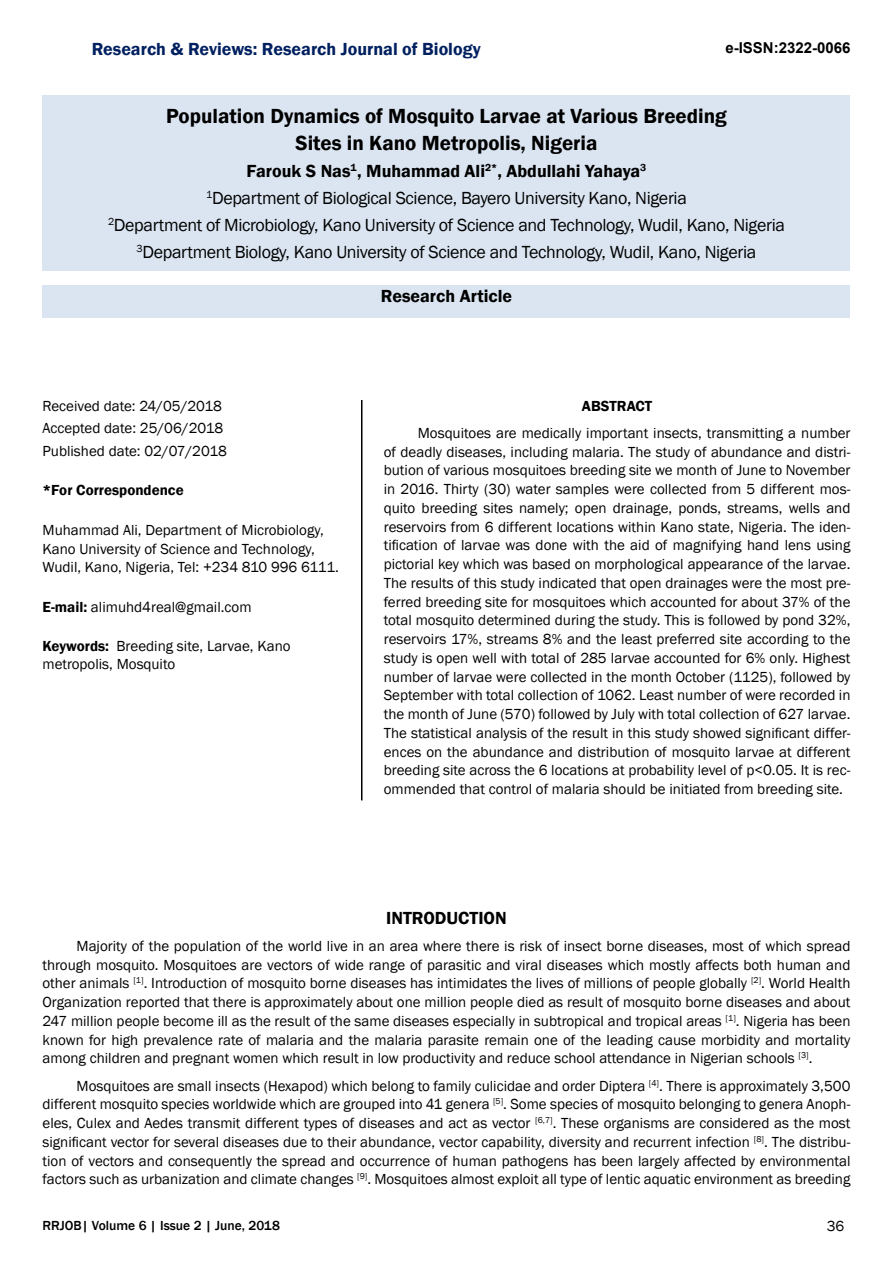
<style>
.page{position:relative;width:893px;height:1263px;background:#fff}
.page>*{position:absolute;margin:0;border:0;box-sizing:border-box;transform-origin:0 0}
.t1{font:600 21px/27px "Franklin Gothic";color:#000;text-align:center}
.t2{font:18px/27px "Franklin Gothic";letter-spacing:-.02em;color:#000;text-align:center}
.t3{font:600 18px "Franklin Gothic";color:#002060}
.t4{font:600 18px "Franklin Gothic";color:#000}
.t5{font:15px/18.8px "Franklin Gothic";color:#000;text-align:justify}
.t6{font:600 15px "Franklin Gothic";color:#000}
.t7{font:700 15px "Arial";color:#000}
.t8{font:500 13.5px "Franklin Gothic";color:#000}
.s1{font-weight:600}
</style>
<div class="page">
<div style="left:43px;top:96px;width:807px;height:175px;background:#dbe5f1"></div>
<div style="left:43px;top:285px;width:807px;height:32px;background:#dbe5f1"></div>
<hr style="left:361px;top:400px;width:1px;height:400px;background:#000">
<p class="t3" style="left:92px;top:38px;width:390px">Research &amp; Reviews: Research Journal of Biology</p>
<p class="t7" style="left:725px;top:38px;width:127px">e-ISSN:2322-0066</p>
<h1 class="t1" style="left:166px;top:103px;width:562px">Population Dynamics of Mosquito Larvae at Various Breeding<br>Sites in Kano Metropolis, Nigeria</h1>
<p class="t2" style="left:108px;top:158px;width:678px"><span class="s1">Farouk S Nas</span><sup>1</sup><span class="s1">, Muhammad Ali</span><sup>2*</sup><span class="s1">, Abdullahi Yahaya</span><sup>3<br></sup><sup>1</sup>Department of Biological Science, Bayero University Kano, Nigeria<br><sup>2</sup>Department of Microbiology, Kano University of Science and Technology, Wudil, Kano, Nigeria <sup>3</sup>Department Biology, Kano University of Science and Technology, Wudil, Kano, Nigeria</p>
<p class="t4" style="left:381px;top:285px;width:133px">Research Article</p>
<p class="t5" style="left:43px;top:395px;width:186px;line-height:22.5px;text-align:left">Received date: 24/05/2018<br>Accepted date: 25/06/2018<br>Published date: 02/07/2018</p>
<p class="t6" style="left:43px;top:480px;width:143px">*For Correspondence</p>
<p class="t5" style="left:43px;top:521px;width:298px;text-align:left">Muhammad Ali, Department of Microbiology,<br>Kano University of Science and Technology,<br>Wudil, Kano, Nigeria, Tel: +234 810 996 6111.</p>
<p class="t5" style="left:43px;top:597px;width:211px"><span class="s1">E-mail:</span> alimuhd4real@gmail.com</p>
<p class="t5" style="left:43px;top:637px;width:250px;line-height:18px"><span class="s1">Keywords:</span> Breeding site, Larvae, Kano metropolis, Mosquito</p>
<p class="t6" style="left:582px;top:396px;width:72px">ABSTRACT</p>
<p class="t5" style="left:384px;top:424px;width:468px;text-indent:34px">Mosquitoes are medically important insects, transmitting a number of deadly diseases, including malaria. The study of abundance and distri&shy;bution of various mosquitoes breeding site we month of June to November in 2016. Thirty (30) water samples were collected from 5 different mos&shy;quito breeding sites namely; open drainage, ponds, streams, wells and reservoirs from 6 different locations within Kano state, Nigeria. The iden&shy;tification of larvae was done with the aid of magnifying hand lens using pictorial key which was based on morphological appearance of the larvae.<br>The results of this study indicated that open drainages were the most pre&shy;ferred breeding site for mosquitoes which accounted for about 37% of the total mosquito determined during the study. This is followed by pond 32%, reservoirs 17%, streams 8% and the least preferred site according to the study is open well with total of 285 larvae accounted for 6% only. Highest number of larvae were collected in the month October (1125), followed by September with total collection of 1062. Least number of were recorded in the month of June (570) followed by July with total collection of 627 larvae.<br>The statistical analysis of the result in this study showed significant differ&shy;ences on the abundance and distribution of mosquito larvae at different breeding site across the 6 locations at probability level of p&lt;0.05. It is rec&shy;ommended that control of malaria should be initiated from breeding site.</p>
<p class="t4" style="left:386px;top:906px;width:122px">INTRODUCTION</p>
<p class="t5" style="left:43px;top:937px;width:809px;text-indent:34px">Majority of the population of the world live in an area where there is risk of insect borne diseases, most of which spread through mosquito. Mosquitoes are vectors of wide range of parasitic and viral diseases which mostly affects both human and other animals <sup>[1]</sup>. Introduction of mosquito borne diseases has intimidates the lives of millions of people globally <sup>[2]</sup>. World Health Organization reported that there is approximately about one million people died as result of mosquito borne diseases and about 247 million people become ill as the result of the same diseases especially in subtropical and tropical areas <sup>[1]</sup>. Nigeria has been known for high prevalence rate of malaria and the malaria parasite remain one of the leading cause morbidity and mortality among children and pregnant women which result in low productivity and reduce school attendance in Nigerian schools <sup>[3]</sup>.</p>
<p class="t5" style="left:43px;top:1076px;width:809px;text-indent:34px">Mosquitoes are small insects (Hexapod) which belong to family culicidae and order Diptera <sup>[4]</sup>. There is approximately 3,500 different mosquito species worldwide which are grouped into 41 genera <sup>[5]</sup>. Some species of mosquito belonging to genera Anoph&shy;eles, Culex and Aedes transmit different types of diseases and act as vector <sup>[6,7]</sup>. These organisms are considered as the most significant vector for several diseases due to their abundance, vector capability, diversity and recurrent infection <sup>[8]</sup>. The distribu&shy;tion of vectors and consequently the spread and occurrence of human pathogens has been largely affected by environmental factors such as urbanization and climate changes <sup>[9]</sup>. Mosquitoes almost exploit all type of lentic aquatic environment as breeding</p>
<p class="t8" style="left:43px;top:1217px;width:239px">RRJOB| Volume 6 | Issue 2 | June, 2018</p>
<p class="t5" style="left:827px;top:1217px;width:19px">36</p>
</div>
